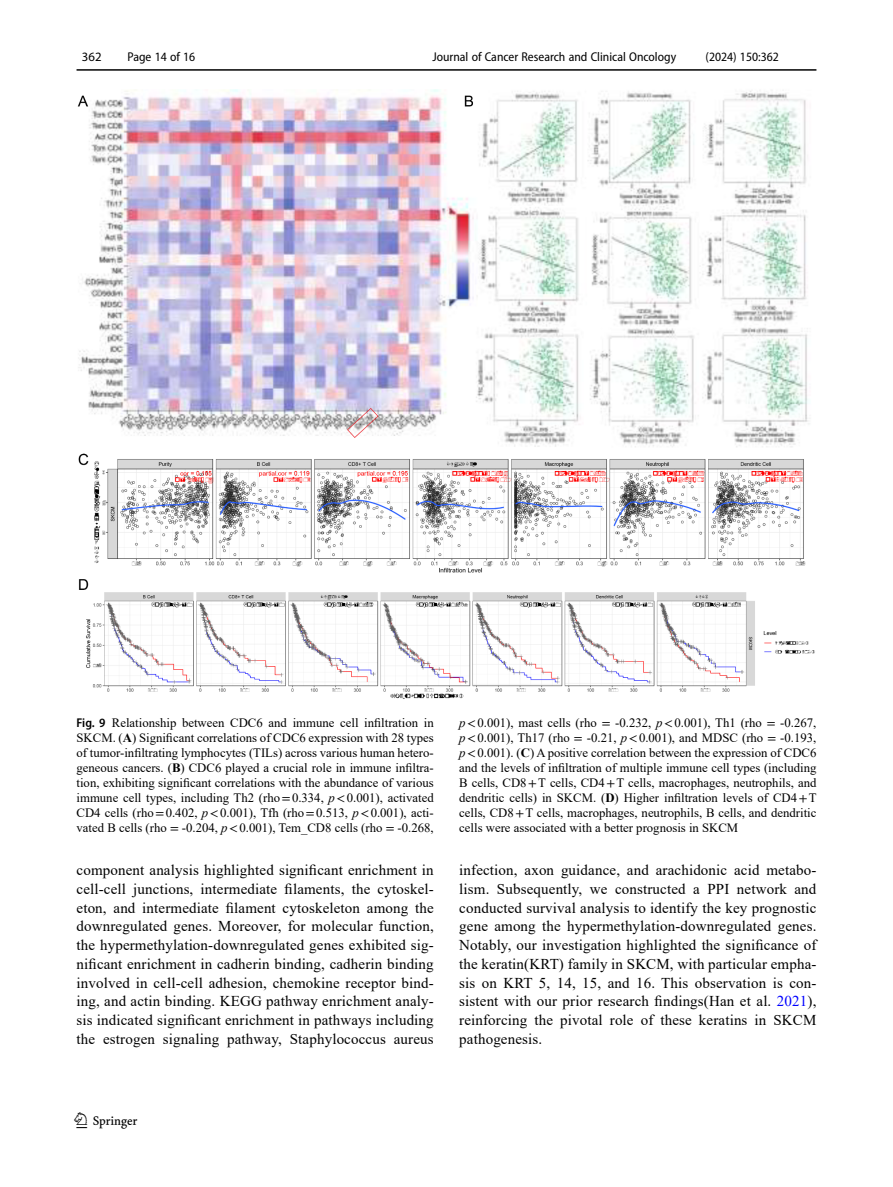
<style>
.page{position:relative;width:893px;height:1187px;background:#fff}
.page>*{position:absolute;margin:0;border:0;box-sizing:border-box;transform-origin:0 0}
.t1{font:22.5px "Springnew";color:#000}
.Body_Text_Indent{font:15px/18.8px "Times New Roman";letter-spacing:.01em;color:#000;text-align:justify}
.Figure_Caption{font:12.75px/15px "Times New Roman";color:#000;text-align:justify}
.t2{font:semi-condensed 12.75px "Myriad Pro";color:#000}
.t3{font:12.75px "Myriad Pro";color:#000}
.s1{font-family:"Myriad Pro";font-weight:600;font-stretch:semi-condensed}
.s2{font-weight:700}
.s3{font-family:"STIX"}
.s4{font-style:italic}
.s5{color:#00f}
</style>
<div class="page">
<hr style="left:77px;top:69px;width:739px;height:2px;background:#000">
<img style="left:77px;top:89px;width:738px;height:610px">
<p class="t3" style="left:82px;top:48px;width:21px">362</p>
<p class="t2" style="left:127px;top:49px;width:69px">Page 14 of 16</p>
<p class="t2" style="left:432px;top:49px;width:245px">Journal of Cancer Research and Clinical Oncology</p>
<p class="t2" style="left:705px;top:49px;width:75px">(2024) 150:362</p>
<p class="Figure_Caption" style="left:77px;top:715px;width:359px"><span class="s1">Fig. 9</span> Relationship between CDC6 and immune cell infiltration in SKCM. (<span class="s2">A</span>) Significant correlations of CDC6 expression with 28 types of tumor-infiltrating lymphocytes (TILs) across various human hetero&shy;geneous cancers. (<span class="s2">B</span>) CDC6 played a crucial role in immune infiltra&shy;tion, exhibiting significant correlations with the abundance of various immune cell types, including Th2 (rho<span class="s3">=</span>0.334, <span class="s4">p</span><span class="s3">&lt;</span>0.001), activated CD4 cells (rho<span class="s3">=</span>0.402, <span class="s4">p</span><span class="s3">&lt;</span>0.001), Tfh (rho<span class="s3">=</span>0.513, <span class="s4">p</span><span class="s3">&lt;</span>0.001), acti&shy;vated B cells (rho <span class="s3">=</span> -0.204, <span class="s4">p</span><span class="s3">&lt;</span>0.001), Tem_CD8 cells (rho <span class="s3">=</span> -0.268,</p>
<p class="Figure_Caption" style="left:459px;top:715px;width:359px"><span class="s4">p</span><span class="s3">&lt;</span>0.001), mast cells (rho <span class="s3">=</span> -0.232, <span class="s4">p</span><span class="s3">&lt;</span>0.001), Th1 (rho <span class="s3">=</span> -0.267, <span class="s4">p</span><span class="s3">&lt;</span>0.001), Th17 (rho <span class="s3">=</span> -0.21, <span class="s4">p</span><span class="s3">&lt;</span>0.001), and MDSC (rho <span class="s3">=</span> -0.193, <span class="s4">p</span><span class="s3">&lt;</span>0.001). (<span class="s2">C</span>) A positive correlation between the expression of CDC6 and the levels of infiltration of multiple immune cell types (including B cells, CD8<span class="s3">+</span>T cells, CD4<span class="s3">+</span>T cells, macrophages, neutrophils, and dendritic cells) in SKCM. (<span class="s2">D</span>) Higher infiltration levels of CD4<span class="s3">+</span>T cells, CD8<span class="s3">+</span>T cells, macrophages, neutrophils, B cells, and dendritic cells were associated with a better prognosis in SKCM</p>
<p class="Body_Text_Indent" style="left:77px;top:860px;width:359px">component analysis highlighted significant enrichment in cell-cell junctions, intermediate filaments, the cytoskel&shy;eton, and intermediate filament cytoskeleton among the downregulated genes. Moreover, for molecular function, the hypermethylation-downregulated genes exhibited sig&shy;nificant enrichment in cadherin binding, cadherin binding involved in cell-cell adhesion, chemokine receptor bind&shy;ing, and actin binding. KEGG pathway enrichment analy&shy;sis indicated significant enrichment in pathways including the estrogen signaling pathway, Staphylococcus aureus</p>
<p class="Body_Text_Indent" style="left:459px;top:860px;width:359px">infection, axon guidance, and arachidonic acid metabo&shy;lism. Subsequently, we constructed a PPI network and conducted survival analysis to identify the key prognostic gene among the hypermethylation-downregulated genes.<br>Notably, our investigation highlighted the significance of the keratin(KRT) family in SKCM, with particular empha&shy;sis on KRT 5, 14, 15, and 16. This observation is con&shy;sistent with our prior research findings(Han et al. <span class="s5">2021</span>), reinforcing the pivotal role of these keratins in SKCM pathogenesis.</p>
<h1 class="t1" style="left:77px;top:1107px;width:63px">1 3</h1>
</div>
